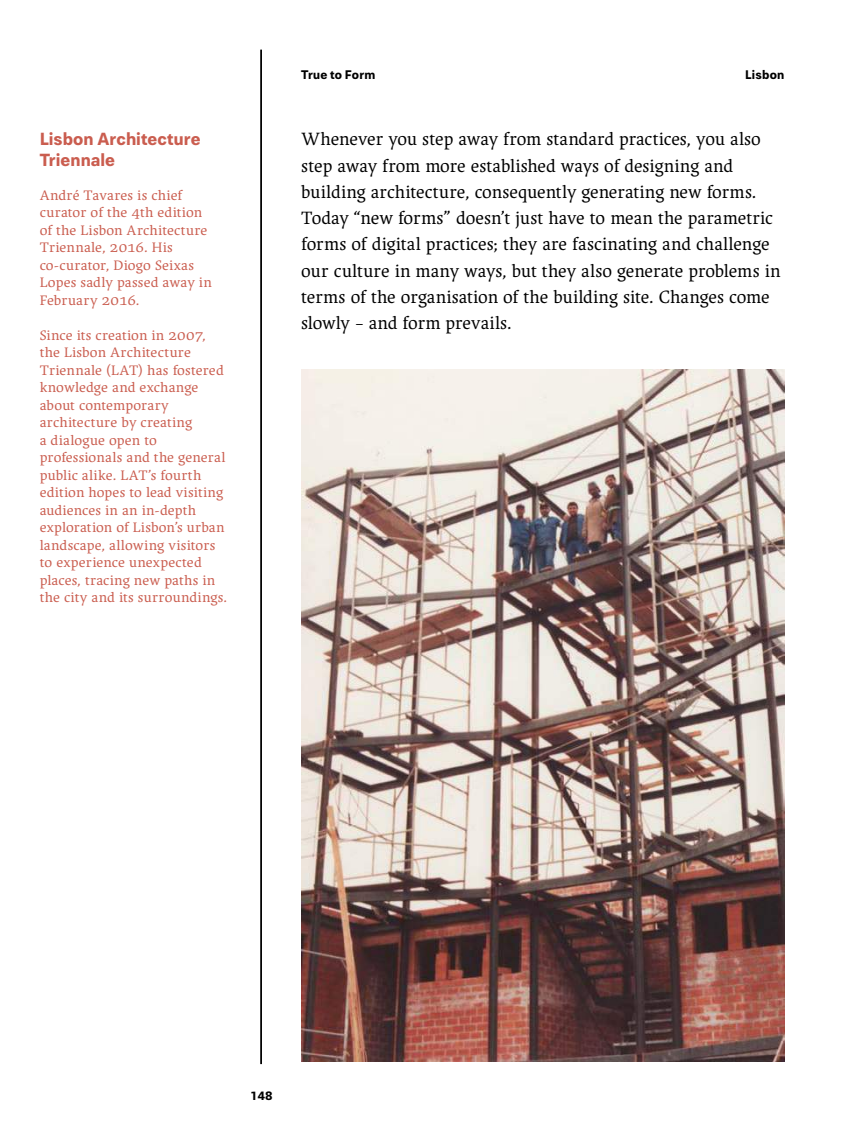
<style>
.page{position:relative;width:844px;height:1141px;background:#fff}
.page>*{position:absolute;margin:0;border:0;box-sizing:border-box;transform-origin:0 0}
.t1{font:18.55px/26.2px "Ergilo";color:#000;scale:.96 1}
.t2{font:700 17.5px/21px "Paul Grotesk";letter-spacing:.005em;color:#ca5d4f}
.t3{font:14.35px/17.5px "Ergilo";letter-spacing:.01em;color:#ca5d4f}
.t4{font:700 12.42px "Paul Grotesk";letter-spacing:.02em;color:#000}
.s1{font-family:"Ergilo Smallcaps"}
.s2{font-size:18.72px}
</style>
<div class="page">
<hr style="left:260px;top:50px;width:2px;height:1014px;background:#000">
<img style="left:301px;top:370px;width:483px;height:692px">
<p class="t2" style="left:40px;top:128px;width:162px">Lisbon Architecture<br>Triennale</p>
<p class="t3" style="left:40px;top:186px;width:173px">André Tavares is chief curator of the <span class="s1">4</span>th edition of the Lisbon Architecture<br>Triennale, <span class="s1">2016</span>. His co-curator, Diogo Seixas<br>Lopes sadly passed away in<br>February <span class="s1">2016</span>.</p>
<p class="t3" style="left:40px;top:326px;width:189px">Since its creation in <span class="s1">2007</span>, the Lisbon Architecture<br>Triennale (LAT) has fostered knowledge and exchange about contemporary architecture by creating<br>a dialogue open to professionals and the general public alike. LAT’s fourth edition hopes to lead visiting audiences in an in-depth exploration of Lisbon’s urban landscape, allowing visitors to experience unexpected places, tracing new paths in the city and its surroundings.</p>
<p class="t4" style="left:301px;top:68px;width:76px">True to Form</p>
<p class="t4" style="left:745px;top:68px;width:41px">Lisbon</p>
<p class="t1" style="left:301px;top:126px;width:500px">Whenever you step away from standard practices, you also step away from more established ways of designing and building architecture, consequently generating new forms.<br>Today “<span class="s2">new forms”</span> doesn’t just have to mean the parametric forms of digital practices; they are fascinating and challenge our culture in many ways, but they also generate problems in terms of the organisation of the building site. Changes come slowly – and form prevails.</p>
<p class="t4" style="left:250px;top:1088px;width:24px">148</p>
</div>
